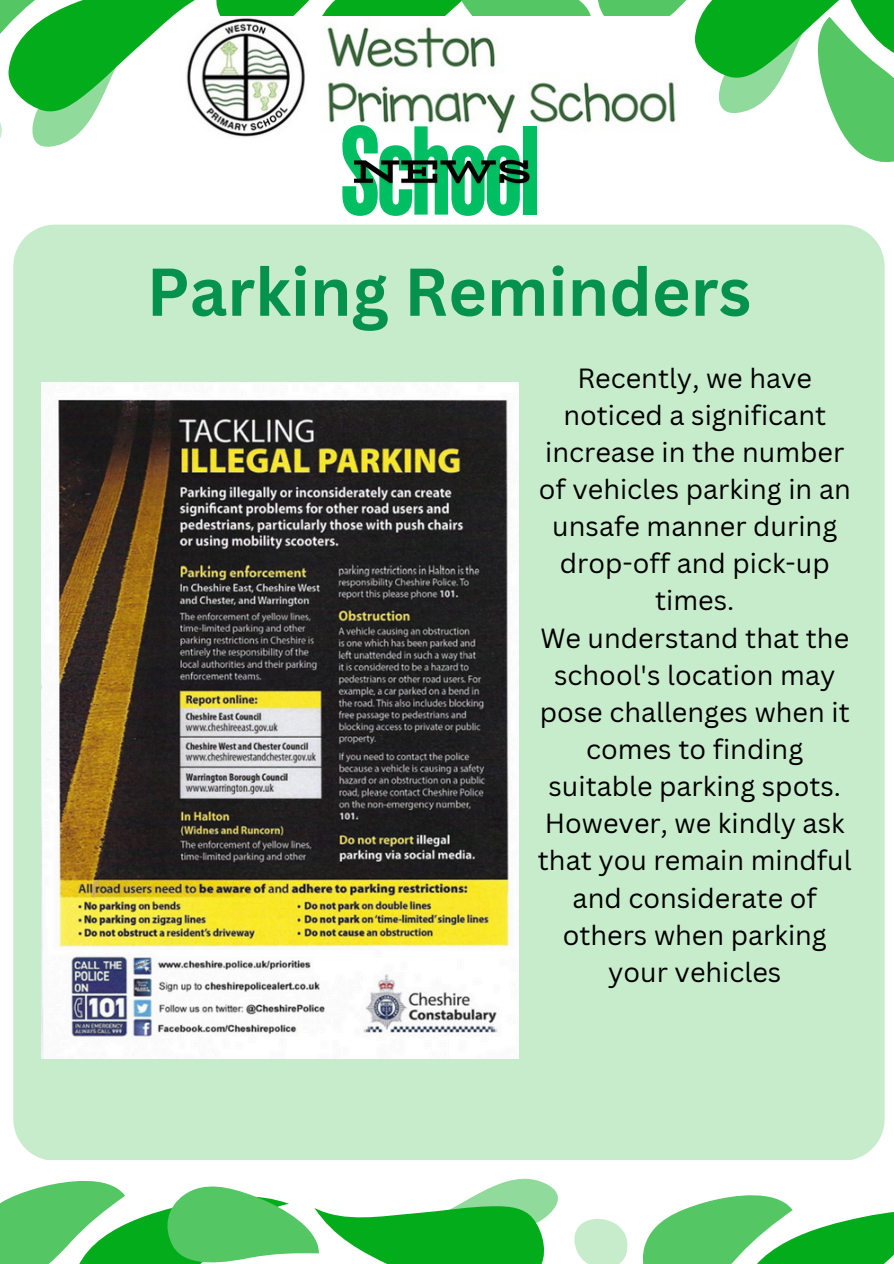
<style>
.page{position:relative;width:894px;height:1264px;background:#fff}
.page>*{position:absolute;margin:0;border:0;box-sizing:border-box;transform-origin:0 0}
.t1{font:700 126px "TT Bluescreens";letter-spacing:-.03em;color:#00bf63}
.t2{font:700 66px "Canva Sans";color:#04924d}
.t3{font:27px/37.2px "Canva Sans";color:#000;text-align:center}
</style>
<div class="page">
<svg style="left:0;top:1112px;width:893px;height:151px"></svg>
<svg style="left:0;top:0;width:893px;height:163px"></svg>
<img style="left:176px;top:17px;width:515px;height:127px">
<div style="left:13px;top:225px;width:871px;height:935px;background:#c7eccc"></div>
<img style="left:351px;top:146px;width:182px;height:39px">
<img style="left:42px;top:383px;width:476px;height:675px">
<p class="t1" style="left:340px;top:111px;width:202px">School</p>
<p class="t2" style="left:146px;top:245px;width:606px">Parking Reminders</p>
<p class="t3" style="left:538px;top:358px;width:313px">Recently, we have noticed a significant increase in the number of vehicles parking in an unsafe manner during drop-off and pick-up times.</p>
<p class="t3" style="left:537px;top:618px;width:315px">We understand that the school's location may pose challenges when it comes to finding suitable parking spots.<br>However, we kindly ask that you remain mindful and considerate of others when parking your vehicles</p>
</div>
